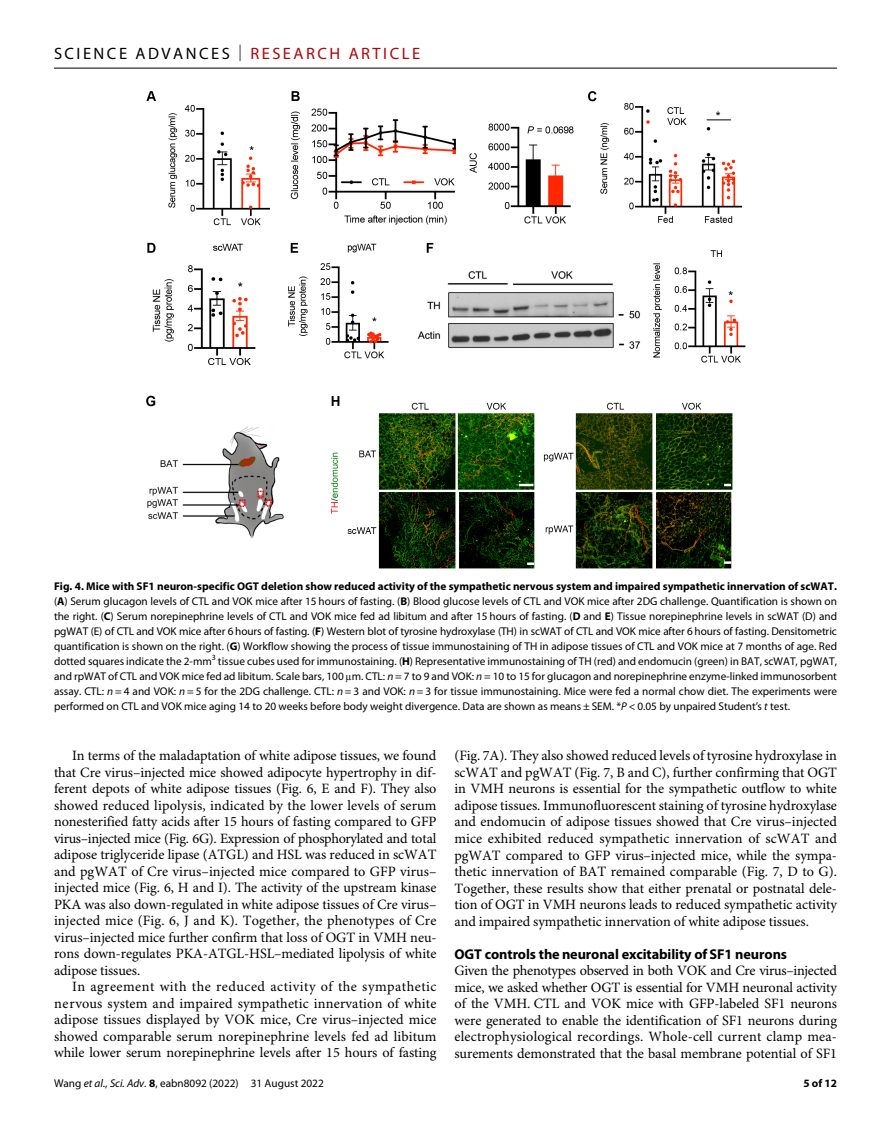
<style>
.page{position:relative;width:891px;height:1134px;background:#fff}
.page>*{position:absolute;margin:0;border:0;box-sizing:border-box;transform-origin:0 0}
.t1{font:16.5px "Myriad Pro";letter-spacing:.15em;color:#000}
.t2{font:14.25px/16.5px "Minion Pro";letter-spacing:-.005em;color:#000;text-align:justify}
.t3{font:700 14.25px "Myriad Pro";letter-spacing:-.005em;color:#000}
.t4{font:11.25px/15px "Myriad Pro";color:#000;text-align:justify}
.t5{font:700 11.25px "Myriad Pro";color:#000}
.s1{font-weight:300}
.s2{color:#b10508}
.s3{font-weight:700}
.s4{font-style:italic}
</style>
<div class="page">
<hr style="left:54px;top:68px;width:783px;height:1px;background:#000">
<img style="left:146px;top:91px;width:600px;height:477px">
<p class="t1" style="left:54px;top:40px;width:368px">SCIENCE ADVANCES <span class="s1">|</span> <span class="s2">RESEARCH ARTICLE</span></p>
<p class="t4" style="left:54px;top:579px;width:785px"><span class="s3">Fig. 4. Mice with SF1 neuron-specific OGT deletion show reduced activity of the sympathetic nervous system and impaired sympathetic innervation of scWAT. </span>(<span class="s3">A</span>) Serum glucagon levels of CTL and VOK mice after 15 hours of fasting. (<span class="s3">B</span>) Blood glucose levels of CTL and VOK mice after 2DG challenge. Quantification is shown on the right. (<span class="s3">C</span>) Serum norepinephrine levels of CTL and VOK mice fed ad libitum and after 15 hours of fasting. (<span class="s3">D</span> and <span class="s3">E</span>) Tissue norepinephrine levels in scWAT (D) and pgWAT (E) of CTL and VOK mice after 6 hours of fasting. (<span class="s3">F</span>) Western blot of tyrosine hydroxylase (TH) in scWAT of CTL and VOK mice after 6 hours of fasting. Densitometric quantification is shown on the right. (<span class="s3">G</span>) Workflow showing the process of tissue immunostaining of TH in adipose tissues of CTL and VOK mice at 7 months of age. Red dotted squares indicate the 2-mm<sup>3</sup> tissue cubes used for immunostaining. (<span class="s3">H</span>) Representative immunostaining of TH (red) and endomucin (green) in BAT, scWAT, pgWAT, and rpWAT of CTL and VOK mice fed ad libitum. Scale bars, 100 m. CTL: <span class="s4">n</span> = 7 to 9 and VOK: <span class="s4">n</span> = 10 to 15 for glucagon and norepinephrine enzyme-linked immunosorbent assay. CTL: <span class="s4">n</span> = 4 and VOK: <span class="s4">n</span> = 5 for the 2DG challenge. CTL: <span class="s4">n</span> = 3 and VOK: <span class="s4">n</span> = 3 for tissue immunostaining. Mice were fed a normal chow diet. The experiments were performed on CTL and VOK mice aging 14 to 20 weeks before body weight divergence. Data are shown as means ± SEM. *<span class="s4">P</span> &lt; 0.05 by unpaired Student’s <span class="s4">t</span> test.</p>
<p class="t2" style="left:54px;top:749px;width:384px;text-indent:18px">In terms of the maladaptation of white adipose tissues, we found that Cre virus–injected mice showed adipocyte hypertrophy in dif&shy;ferent depots of white adipose tissues (Fig. 6, E and F). They also showed reduced lipolysis, indicated by the lower levels of serum nonesterified fatty acids after 15 hours of fasting compared to GFP virus–injected mice (Fig. 6G). Expression of phosphorylated and total adipose triglyceride lipase (ATGL) and HSL was reduced in scWAT and pgWAT of Cre virus–injected mice compared to GFP virus– injected mice (Fig. 6, H and I). The activity of the upstream kinase PKA was also down-regulated in white adipose tissues of Cre virus– injected mice (Fig. 6, J and K). Together, the phenotypes of Cre virus–injected mice further confirm that loss of OGT in VMH neu&shy;rons down-regulates PKA-ATGL-HSL–mediated lipolysis of white adipose tissues.</p>
<p class="t2" style="left:54px;top:980px;width:384px;text-indent:18px">In agreement with the reduced activity of the sympathetic nervous system and impaired sympathetic innervation of white adipose tissues displayed by VOK mice, Cre virus–injected mice showed comparable serum norepinephrine levels fed ad libitum while lower serum norepinephrine levels after 15 hours of fasting</p>
<p class="t4" style="left:54px;top:1076px;width:271px">Wang <span class="s4">et al</span>., <span class="s4">Sci. Adv.</span> <span class="s3">8</span>, eabn8092 (2022) 31 August 2022</p>
<p class="t2" style="left:454px;top:749px;width:384px">(Fig. 7A). They also showed reduced levels of tyrosine hydroxylase in scWAT and pgWAT (Fig. 7, B and C), further confirming that OGT in VMH neurons is essential for the sympathetic outflow to white adipose tissues. Immunofluorescent staining of tyrosine hydroxylase and endomucin of adipose tissues showed that Cre virus–injected mice exhibited reduced sympathetic innervation of scWAT and pgWAT compared to GFP virus–injected mice, while the sympa&shy;thetic innervation of BAT remained comparable (Fig. 7, D to G).<br>Together, these results show that either prenatal or postnatal dele&shy;tion of OGT in VMH neurons leads to reduced sympathetic activity and impaired sympathetic innervation of white adipose tissues.</p>
<p class="t3" style="left:454px;top:942px;width:334px">OGT controls the neuronal excitability of SF1 neurons</p>
<p class="t2" style="left:455px;top:964px;width:384px">Given the phenotypes observed in both VOK and Cre virus–injected mice, we asked whether OGT is essential for VMH neuronal activity of the VMH. CTL and VOK mice with GFP-labeled SF1 neurons were generated to enable the identification of SF1 neurons during electrophysiological recordings. Whole-cell current clamp mea&shy;surements demonstrated that the basal membrane potential of SF1</p>
<p class="t5" style="left:803px;top:1074px;width:35px">5 of 12</p>
</div>
